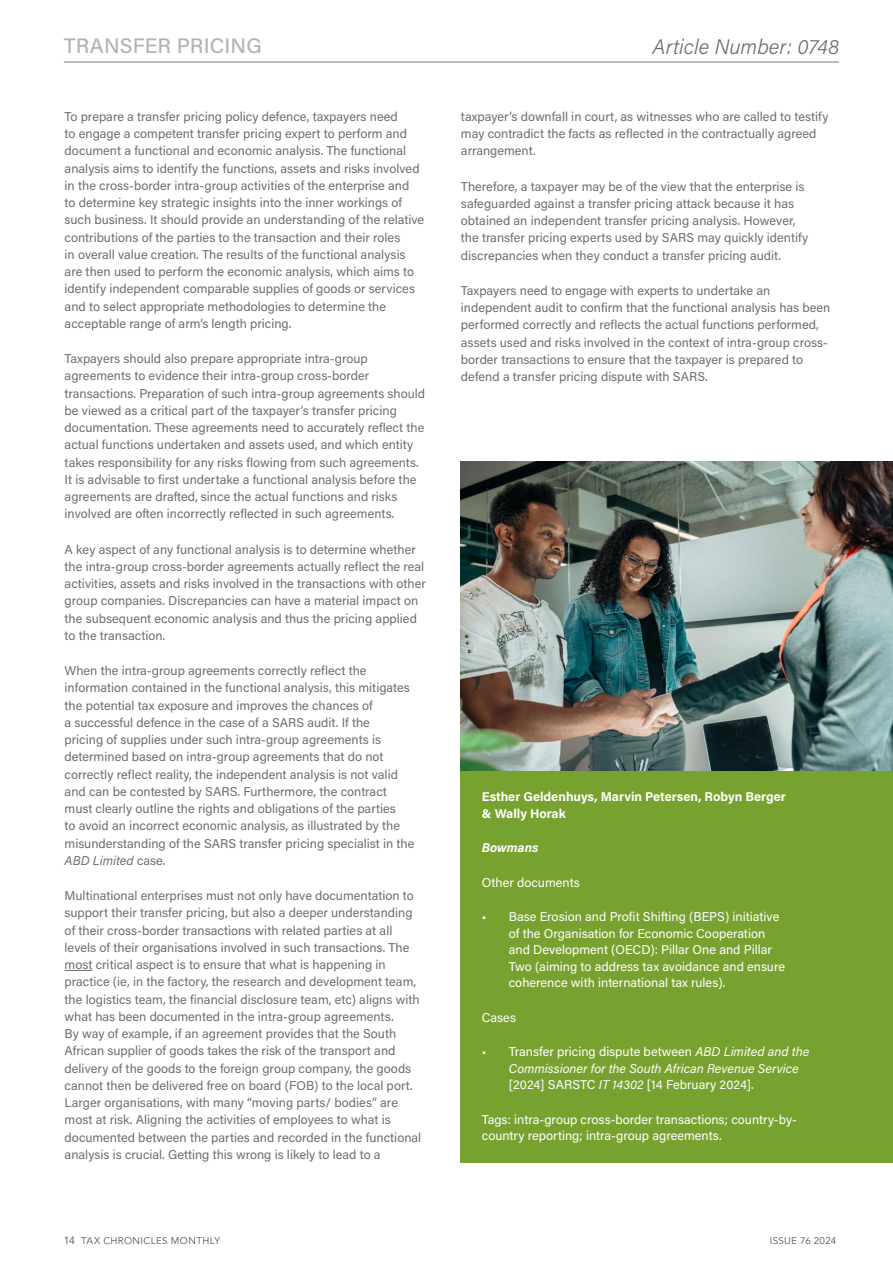
<style>
.page{position:relative;width:893px;height:1263px;background:#fff}
.page>*{position:absolute;margin:0;border:0;box-sizing:border-box;transform-origin:0 0}
.t1{font:italic 300 21px "Acumin Pro";color:#6d6e71}
.t2{font:500 21px "Acumin Pro";letter-spacing:.005em;color:#b1b4b6}
.t3{font:12.75px/17.2px "Acumin Pro";color:#6d6e71}
.t4{font:12.75px/16.5px "Acumin Pro";color:#fff}
.t5{font:italic 12.75px/16.5px "Acumin Pro";color:#fff}
.t6{font:700 12.75px/16.5px "Acumin Pro";color:#fff}
.t7{font:italic 700 12.75px "Acumin Pro";color:#fff}
.t8{font:9.75px "Avenir";letter-spacing:.04em;color:#4a565c}
.s1{font-style:italic}
.s2{font-style:normal}
.s3{font-family:"Avenir LT Std";font-size:10.5px}
</style>
<div class="page">
<img style="left:460px;top:462px;width:433px;height:309px">
<svg style="left:65px;top:970px;width:28px;height:1px"></svg>
<div style="left:460px;top:771px;width:433px;height:391px;background:#78a22f"></div>
<hr style="left:64px;top:61px;width:775px;height:2px;background:#a7a9ac">
<h1 class="t2" style="left:64px;top:31px;width:199px">TRANSFER PRICING</h1>
<h1 class="t1" style="left:652px;top:32px;width:188px">Article Number: 0748</h1>
<p class="t3" style="left:65px;top:107px;width:361px">To prepare a transfer pricing policy defence, taxpayers need<br>to engage a competent transfer pricing expert to perform and document a functional and economic analysis. The functional analysis aims to identify the functions, assets and risks involved in the cross-border intra-group activities of the enterprise and<br>to determine key strategic insights into the inner workings of such business. It should provide an understanding of the relative contributions of the parties to the transaction and their roles<br>in overall value creation. The results of the functional analysis are then used to perform the economic analysis, which aims to identify independent comparable supplies of goods or services and to select appropriate methodologies to determine the acceptable range of arm’s length pricing.</p>
<p class="t3" style="left:65px;top:349px;width:362px">Taxpayers should also prepare appropriate intra-group agreements to evidence their intra-group cross-border transactions. Preparation of such intra-group agreements should be viewed as a critical part of the taxpayer’s transfer pricing documentation. These agreements need to accurately reflect the actual functions undertaken and assets used, and which entity takes responsibility for any risks flowing from such agreements.<br>It is advisable to first undertake a functional analysis before the agreements are drafted, since the actual functions and risks involved are often incorrectly reflected in such agreements.</p>
<p class="t3" style="left:65px;top:540px;width:363px">A key aspect of any functional analysis is to determine whether the intra-group cross-border agreements actually reflect the real activities, assets and risks involved in the transactions with other group companies. Discrepancies can have a material impact on the subsequent economic analysis and thus the pricing applied to the transaction.</p>
<p class="t3" style="left:65px;top:661px;width:351px">When the intra-group agreements correctly reflect the information contained in the functional analysis, this mitigates the potential tax exposure and improves the chances of<br>a successful defence in the case of a SARS audit. If the<br>pricing of supplies under such intra-group agreements is determined based on intra-group agreements that do not correctly reflect reality, the independent analysis is not valid and can be contested by SARS. Furthermore, the contract must clearly outline the rights and obligations of the parties<br>to avoid an incorrect economic analysis, as illustrated by the misunderstanding of the SARS transfer pricing specialist in the <span class="s1">ABD Limited</span> case.</p>
<p class="t3" style="left:65px;top:886px;width:358px">Multinational enterprises must not only have documentation to support their transfer pricing, but also a deeper understanding of their cross-border transactions with related parties at all levels of their organisations involved in such transactions. The most critical aspect is to ensure that what is happening in practice (ie, in the factory, the research and development team, the logistics team, the financial disclosure team, etc) aligns with what has been documented in the intra-group agreements.<br>By way of example, if an agreement provides that the South African supplier of goods takes the risk of the transport and delivery of the goods to the foreign group company, the goods cannot then be delivered free on board (FOB) to the local port.<br>Larger organisations, with many “moving parts/ bodies” are most at risk. Aligning the activities of employees to what is documented between the parties and recorded in the functional analysis is crucial. Getting this wrong is likely to lead to a</p>
<p class="t3" style="left:461px;top:107px;width:369px">taxpayer’s downfall in court, as witnesses who are called to testify may contradict the facts as reflected in the contractually agreed arrangement.</p>
<p class="t3" style="left:461px;top:177px;width:349px">Therefore, a taxpayer may be of the view that the enterprise is safeguarded against a transfer pricing attack because it has obtained an independent transfer pricing analysis. However, the transfer pricing experts used by SARS may quickly identify discrepancies when they conduct a transfer pricing audit.</p>
<p class="t3" style="left:461px;top:281px;width:371px">Taxpayers need to engage with experts to undertake an independent audit to confirm that the functional analysis has been performed correctly and reflects the actual functions performed, assets used and risks involved in the context of intra-group cross&shy;border transactions to ensure that the taxpayer is prepared to defend a transfer pricing dispute with SARS.</p>
<p class="t6" style="left:482px;top:788px;width:305px">Esther Geldenhuys, Marvin Petersen, Robyn Berger &amp; Wally Horak</p>
<p class="t7" style="left:482px;top:839px;width:58px">Bowmans</p>
<p class="t4" style="left:482px;top:874px;width:100px">Other documents</p>
<p class="t4" style="left:509px;top:908px;width:278px;text-indent:-27px">• Base Erosion and Profit Shifting (BEPS) initiative of the Organisation for Economic Cooperation and Development (OECD): Pillar One and Pillar Two (aiming to address tax avoidance and ensure coherence with international tax rules).</p>
<p class="t4" style="left:482px;top:1009px;width:36px">Cases</p>
<p class="t5" style="left:509px;top:1043px;width:302px;text-indent:-27px"><span class="s2">• Transfer pricing dispute between</span> ABD Limited and the<br>Commissioner for the South African Revenue Service <span class="s2">[2024] SARSTC</span> IT 14302 <span class="s2">[14 February 2024].</span></p>
<p class="t4" style="left:482px;top:1111px;width:317px">Tags: intra-group cross-border transactions; country-by&shy;country reporting; intra-group agreements.</p>
<p class="t8" style="left:64px;top:1234px;width:158px"><span class="s3">14</span> TAX CHRONICLES MONTHLY</p>
<p class="t8" style="left:770px;top:1234px;width:68px">ISSUE 76 2024</p>
</div>
